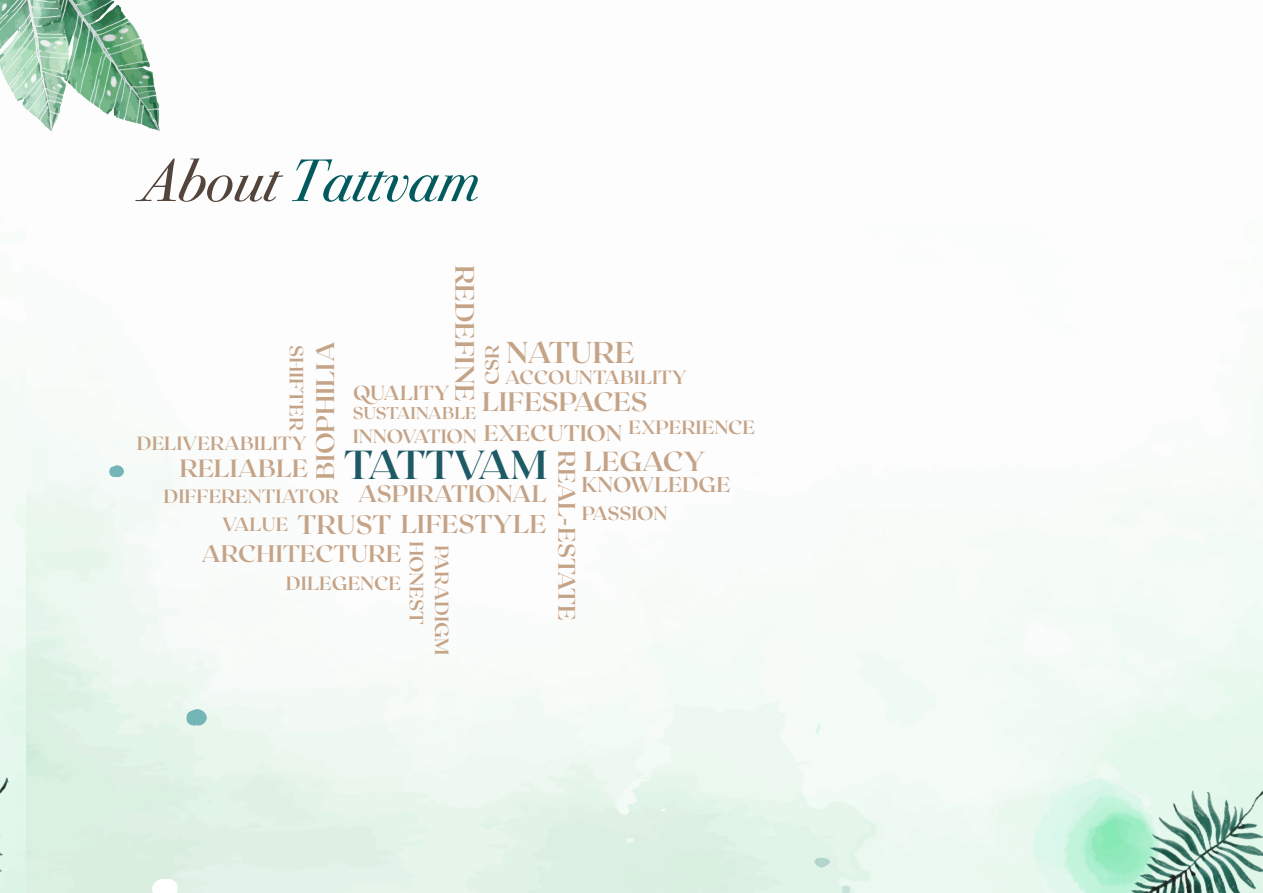
<style>
.page{position:relative;width:1263px;height:893px;background:#fff}
.page>*{position:absolute;margin:0;border:0;box-sizing:border-box;transform-origin:0 0}
.t1{font:italic 60px "Bodoni Svty Two OSITCTT";color:#025a5e}
.t2{font:700 40.5px "Roxborough CF";letter-spacing:-.06em;color:#1e5a65}
.t3{font:700 30.15px "Roxborough CF";color:#c5a387}
.t4{font:700 27.6px "Roxborough CF";color:#c5a387}
.t5{font:700 26.7px "Roxborough CF";color:#c5a387}
.t6{font:700 26.55px "Roxborough CF";color:#c5a387}
.t7{font:700 25.8px "Roxborough CF";color:#c5a387}
.t8{font:700 25.35px "Roxborough CF";color:#c5a387}
.t9{font:700 24.9px "Roxborough CF";color:#c5a387}
.t10{font:700 23.85px "Roxborough CF";color:#c5a387}
.t11{font:700 22.5px "Roxborough CF";color:#c5a387}
.t12{font:700 21.3px "Roxborough CF";color:#c5a387}
.t13{font:700 20.25px "Roxborough CF";color:#c5a387}
.t14{font:700 19.2px/27.9px "Roxborough CF";color:#c5a387}
.t15{font:700 17.1px "Roxborough CF";letter-spacing:-.005em;color:#c5a387}
.s1{color:#53453b}
.s2{font-size:26.7px}
</style>
<div class="page">
<img style="left:997px;top:749px;width:190px;height:144px">
<img style="left:109px;top:465px;width:97px;height:260px">
<img style="left:1103px;top:772px;width:160px;height:121px">
<div style="left:0;top:772px;width:36px;height:121px;background:#dff6e8"></div>
<img style="left:0;top:0;width:159px;height:132px">
<p class="t1" style="left:140px;top:144px;width:341px"><span class="s1">About</span> Tattvam</p>
<p class="t6" style="left:482px;top:265px;width:138px;rotate:90deg">REDEFINE</p>
<p class="t3" style="left:506px;top:332px;width:130px">NATURE</p>
<p class="t8" style="left:309px;top:480px;width:140px;rotate:-90deg">BIOPHILIA</p>
<p class="t14" style="left:478px;top:385px;width:42px;rotate:-90deg">CSR</p>
<p class="t14" style="left:311px;top:345px;width:88px;rotate:90deg">SHIFTER</p>
<p class="t14" style="left:505px;top:363px;width:184px">ACCOUNTABILITY</p>
<p class="t13" style="left:353px;top:379px;width:99px">QUALITY</p>
<p class="t5" style="left:482px;top:384px;width:167px">LIFESPACES</p>
<p class="t11" style="left:484px;top:418px;width:140px">EXECUTION</p>
<p class="t12" style="left:581px;top:471px;width:150px">KNOWLEDGE</p>
<p class="t15" style="left:353px;top:402px;width:125px">SUSTAINABLE</p>
<p class="t14" style="left:629px;top:413px;width:128px">EXPERIENCE</p>
<p class="t14" style="left:353px;top:422px;width:126px">INNOVATION</p>
<p class="t14" style="left:137px;top:430px;width:172px">DELIVERABILITY</p>
<p class="t9" style="left:179px;top:452px;width:130px">RELIABLE</p>
<p class="t14" style="left:223px;top:483px;width:170px;text-indent:-59px">DIFFERENTIATOR<br>VALUE <span class="s2">TRUST</span></p>
<p class="t2" style="left:344px;top:438px;width:205px">TATTVAM</p>
<p class="t10" style="left:582px;top:450px;width:172px;rotate:90deg">REAL-ESTATE</p>
<p class="t4" style="left:584px;top:444px;width:123px">LEGACY</p>
<p class="t10" style="left:358px;top:478px;width:190px">ASPIRATIONAL</p>
<p class="t14" style="left:582px;top:499px;width:87px">PASSION</p>
<p class="t7" style="left:401px;top:507px;width:147px">LIFESTYLE</p>
<p class="t14" style="left:431px;top:541px;width:85px;rotate:90deg">HONEST</p>
<p class="t14" style="left:456px;top:545px;width:112px;rotate:90deg">PARADIGM</p>
<p class="t10" style="left:201px;top:538px;width:202px">ARCHITECTURE</p>
<p class="t14" style="left:286px;top:569px;width:117px">DILEGENCE</p>
</div>
